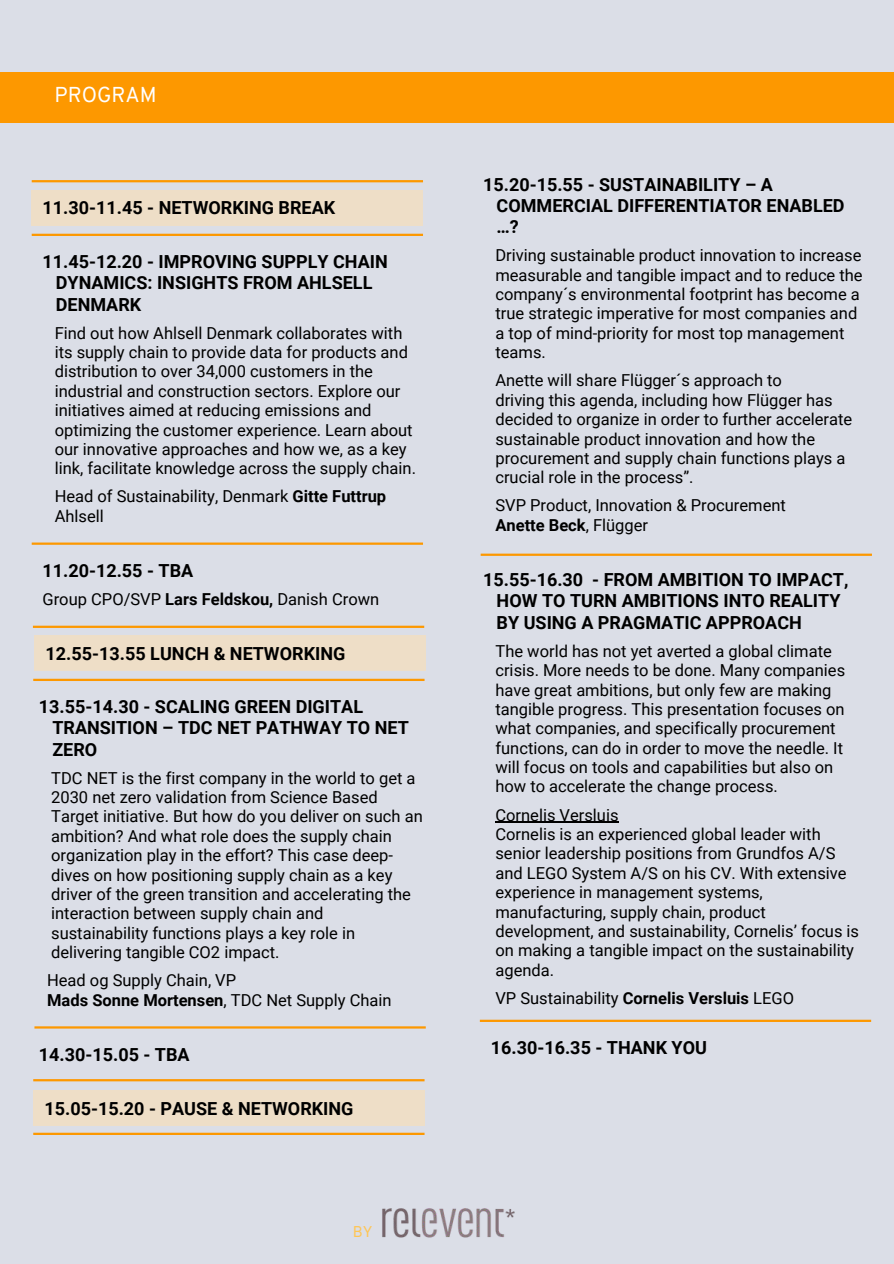
<style>
.page{position:relative;width:894px;height:1264px;background:#fff}
.page>*{position:absolute;margin:0;border:0;box-sizing:border-box;transform-origin:0 0}
.t1{font:21px "Overpass";color:#fff}
.t2{font:700 18px/21.3px "Roboto";color:#000}
.t3{font:16.5px/19.4px "Roboto";color:#000}
.t4{font:15.15px "Overpass";color:#ffc553}
.s1{font-weight:700}
</style>
<div class="page">
<div style="left:0;top:0;width:893px;height:1263px;background:#dbdee7"></div>
<img style="left:382px;top:1208px;width:133px;height:30px">
<div style="left:0;top:72px;width:893px;height:50px;background:#fd9800"></div>
<hr style="left:33px;top:1079px;width:391px;height:2px;background:#fd9800">
<hr style="left:33px;top:1132px;width:391px;height:2px;background:#fd9800">
<div style="left:33px;top:1089px;width:391px;height:36px;background:#eedec7"></div>
<hr style="left:480px;top:553px;width:391px;height:3px;background:#fd9800">
<hr style="left:495px;top:821px;width:123px;height:2px;background:#000">
<hr style="left:479px;top:1019px;width:391px;height:2px;background:#fd9800">
<hr style="left:32px;top:180px;width:391px;height:2px;background:#fd9800">
<div style="left:32px;top:190px;width:391px;height:36px;background:#eedec7"></div>
<hr style="left:32px;top:234px;width:391px;height:2px;background:#fd9800">
<hr style="left:32px;top:542px;width:391px;height:3px;background:#fd9800">
<hr style="left:33px;top:678px;width:391px;height:3px;background:#fd9800">
<hr style="left:33px;top:625px;width:391px;height:3px;background:#fd9800">
<div style="left:34px;top:635px;width:391px;height:36px;background:#eedec7"></div>
<hr style="left:34px;top:1026px;width:391px;height:2px;background:#fd9800">
<p class="t1" style="left:55px;top:79px;width:104px">PROGRAM</p>
<p class="t2" style="left:42px;top:196px;width:294px">11.30-11.45 - NETWORKING BREAK</p>
<p class="t2" style="left:56px;top:250px;width:333px;text-indent:-13px">11.45-12.20 - IMPROVING SUPPLY CHAIN<br>DYNAMICS: INSIGHTS FROM AHLSELL<br>DENMARK</p>
<p class="t3" style="left:55px;top:322px;width:363px">Find out how Ahlsell Denmark collaborates with its supply chain to provide data for products and distribution to over 34,000 customers in the industrial and construction sectors. Explore our initiatives aimed at reducing emissions and optimizing the customer experience. Learn about our innovative approaches and how we, as a key link, facilitate knowledge across the supply chain.</p>
<p class="t3" style="left:55px;top:486px;width:333px">Head of Sustainability, Denmark <span class="s1">Gitte Futtrup<br></span>Ahlsell</p>
<p class="t2" style="left:42px;top:559px;width:152px">11.20-12.55 - TBA</p>
<p class="t3" style="left:42px;top:588px;width:338px">Group CPO/SVP <span class="s1">Lars Feldskou,</span> Danish Crown</p>
<p class="t2" style="left:46px;top:642px;width:301px">12.55-13.55 LUNCH &amp; NETWORKING</p>
<p class="t2" style="left:52px;top:695px;width:358px;text-indent:-13px">13.55-14.30 - SCALING GREEN DIGITAL<br>TRANSITION – TDC NET PATHWAY TO NET<br>ZERO</p>
<p class="t3" style="left:51px;top:767px;width:373px">TDC NET is the first company in the world to get a 2030 net zero validation from Science Based Target initiative. But how do you deliver on such an ambition? And what role does the supply chain organization play in the effort? This case deep&shy;dives on how positioning supply chain as a key driver of the green transition and accelerating the interaction between supply chain and sustainability functions plays a key role in delivering tangible CO2 impact.</p>
<p class="t3" style="left:47px;top:970px;width:346px">Head og Supply Chain, VP<br><span class="s1">Mads Sonne Mortensen</span>, TDC Net Supply Chain</p>
<p class="t2" style="left:39px;top:1042px;width:152px">14.30-15.05 - TBA</p>
<p class="t2" style="left:44px;top:1096px;width:310px">15.05-15.20 - PAUSE &amp; NETWORKING</p>
<p class="t4" style="left:353px;top:1221px;width:21px">BY</p>
<p class="t2" style="left:496px;top:173px;width:349px;text-indent:-13px">15.20-15.55 - SUSTAINABILITY – A<br>COMMERCIAL DIFFERENTIATOR ENABLED …?</p>
<p class="t3" style="left:495px;top:245px;width:368px">Driving sustainable product innovation to increase measurable and tangible impact and to reduce the company´s environmental footprint has become a true strategic imperative for most companies and a top of mind-priority for most top management teams.</p>
<p class="t3" style="left:495px;top:370px;width:358px">Anette will share Flügger´s approach to<br>driving this agenda, including how Flügger has decided to organize in order to further accelerate sustainable product innovation and how the procurement and supply chain functions plays a crucial role in the process”.</p>
<p class="t3" style="left:495px;top:495px;width:292px">SVP Product, Innovation &amp; Procurement<br><span class="s1">Anette Beck</span>, Flügger</p>
<p class="t2" style="left:496px;top:568px;width:353px;text-indent:-13px">15.55-16.30 - FROM AMBITION TO IMPACT,<br>HOW TO TURN AMBITIONS INTO REALITY<br>BY USING A PRAGMATIC APPROACH</p>
<p class="t3" style="left:495px;top:640px;width:351px">The world has not yet averted a global climate crisis. More needs to be done. Many companies have great ambitions, but only few are making tangible progress. This presentation focuses on what companies, and specifically procurement functions, can do in order to move the needle. It will focus on tools and capabilities but also on how to accelerate the change process.</p>
<p class="t3" style="left:495px;top:804px;width:365px">Cornelis Versluis<br>Cornelis is an experienced global leader with senior leadership positions from Grundfos A/S and LEGO System A/S on his CV. With extensive experience in management systems, manufacturing, supply chain, product development, and sustainability, Cornelis’ focus is on making a tangible impact on the sustainability agenda.</p>
<p class="t3" style="left:495px;top:987px;width:300px">VP Sustainability <span class="s1">Cornelis Versluis</span> LEGO</p>
<p class="t2" style="left:490px;top:1036px;width:218px">16.30-16.35 - THANK YOU</p>
</div>
